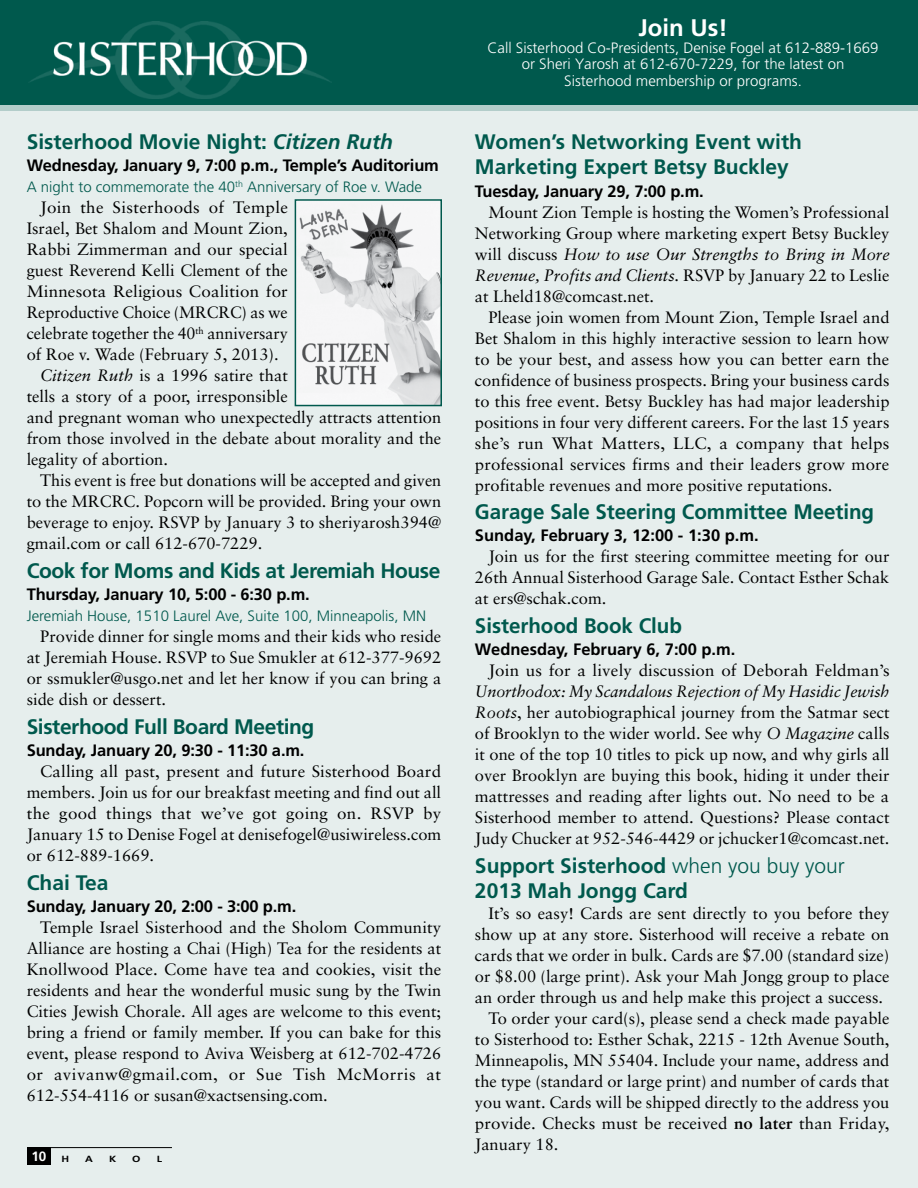
<style>
.page{position:relative;width:918px;height:1188px;background:#fff}
.page>*{position:absolute;margin:0;border:0;box-sizing:border-box;transform-origin:0 0}
.t1{font:700 24px "Frutiger LT Std";color:#fff}
.t2{font:700 21px/25.2px "Frutiger LT Std";letter-spacing:-.005em;color:#00594d}
.t3{font:16.5px/21px "Sabon";color:#000;text-align:justify}
.t4{font:700 16.5px "Frutiger LT Std";letter-spacing:-.01em;color:#000}
.t5{font:16.5px "Sabon";letter-spacing:.02em;color:#000}
.t6{font:300 15px/16.5px "Frutiger LT Std";color:#fff;text-align:center}
.t7{font:300 15px "Frutiger LT Std";color:#00594d}
.t8{font:700 13.5px "Frutiger LT Std";color:#fff}
.t9{font:700 8.85px "Frutiger LT Std";color:#000;scale:1.2 1}
.s1{font-style:italic}
.s2{font-size:8.85px;color:#000}
.s3{font-weight:300}
.s4{font-weight:700}
</style>
<div class="page">
<div style="left:0;top:102px;width:918px;height:1086px;background:#e6eeed"></div>
<hr style="left:50px;top:1147px;width:122px;height:1px;background:#000">
<div style="left:27px;top:1148px;width:24px;height:17px;background:#000"></div>
<div style="left:0;top:0;width:918px;height:108px;background:#00594d"></div>
<div style="left:0;top:105px;width:918px;height:6px;background:#b3cdca"></div>
<img style="left:30px;top:21px;width:302px;height:78px">
<img style="left:298px;top:202px;width:141px;height:201px">
<div style="left:295px;top:199px;width:147px;height:207px;border:2px solid #00594d"></div>
<p class="t2" style="left:27px;top:129px;width:368px">Sisterhood Movie Night: <span class="s1">Citizen Ruth</span></p>
<p class="t4" style="left:27px;top:156px;width:414px">Wednesday, January 9, 7:00 p.m., Temple’s Auditorium</p>
<p class="t7" style="left:27px;top:179px;width:397px">A night to commemorate the 40<sup>th</sup> Anniversary of Roe v. Wade</p>
<p class="t5" style="left:40px;top:198px;width:249px">Join the Sisterhoods of Temple</p>
<p class="t3" style="left:27px;top:218px;width:263px">Israel, Bet Shalom and Mount Zion,</p>
<p class="t3" style="left:27px;top:239px;width:263px">Rabbi Zimmerman and our special</p>
<p class="t3" style="left:27px;top:260px;width:263px">guest Reverend Kelli Clement of the</p>
<p class="t3" style="left:27px;top:281px;width:263px">Minnesota Religious Coalition for</p>
<p class="t3" style="left:27px;top:302px;width:263px">Reproductive Choice (MRCRC) as we</p>
<p class="t3" style="left:27px;top:323px;width:263px">celebrate together the 40<sup>th</sup> anniversary</p>
<p class="t3" style="left:27px;top:344px;width:253px">of Roe v. Wade (February 5, 2013).</p>
<p class="t3" style="left:40px;top:365px;width:249px"><span class="s1">Citizen Ruth</span> is a 1996 satire that</p>
<p class="t3" style="left:27px;top:386px;width:263px">tells a story of a poor, irresponsible</p>
<p class="t3" style="left:27px;top:407px;width:416px">and pregnant woman who unexpectedly attracts attention</p>
<p class="t3" style="left:27px;top:428px;width:416px">from those involved in the debate about morality and the</p>
<p class="t3" style="left:27px;top:449px;width:143px">legality of abortion.</p>
<p class="t3" style="left:40px;top:470px;width:403px">This event is free but donations will be accepted and given</p>
<p class="t3" style="left:27px;top:491px;width:416px">to the MRCRC. Popcorn will be provided. Bring your own</p>
<p class="t3" style="left:27px;top:512px;width:416px">beverage to enjoy. RSVP by January 3 to sheriyarosh394@</p>
<p class="t3" style="left:27px;top:533px;width:237px">gmail.com or call 612-670-7229.</p>
<p class="t2" style="left:27px;top:558px;width:415px">Cook for Moms and Kids at Jeremiah House</p>
<p class="t4" style="left:27px;top:585px;width:285px">Thursday, January 10, 5:00 - 6:30 p.m.</p>
<p class="t7" style="left:27px;top:608px;width:401px">Jeremiah House, 1510 Laurel Ave, Suite 100, Minneapolis, MN</p>
<p class="t3" style="left:27px;top:626px;width:416px;text-indent:13px">Provide dinner for single moms and their kids who reside at Jeremiah House. RSVP to Sue Smukler at 612-377-9692 or ssmukler@usgo.net and let her know if you can bring a side dish or dessert.</p>
<p class="t2" style="left:27px;top:714px;width:289px">Sisterhood Full Board Meeting</p>
<p class="t4" style="left:27px;top:741px;width:279px">Sunday, January 20, 9:30 - 11:30 a.m.</p>
<p class="t3" style="left:27px;top:761px;width:416px;text-indent:14px">Calling all past, present and future Sisterhood Board members. Join us for our breakfast meeting and find out all the good things that we’ve got going on. RSVP by January 15 to Denise Fogel at denisefogel@usiwireless.com or 612-889-1669.</p>
<p class="t2" style="left:27px;top:870px;width:83px">Chai Tea</p>
<p class="t4" style="left:27px;top:897px;width:271px">Sunday, January 20, 2:00 - 3:00 p.m.</p>
<p class="t3" style="left:27px;top:917px;width:416px;text-indent:14px">Temple Israel Sisterhood and the Sholom Community Alliance are hosting a Chai (High) Tea for the residents at Knollwood Place. Come have tea and cookies, visit the residents and hear the wonderful music sung by the Twin Cities Jewish Chorale. All ages are welcome to this event; bring a friend or family member. If you can bake for this event, please respond to Aviva Weisberg at 612-702-4726 or avivanw@gmail.com, or Sue Tish McMorris at 612-554-4116 or susan@xactsensing.com.</p>
<p class="t8" style="left:31px;top:1148px;width:39px">10 <span class="s2">h</span></p>
<p class="t9" style="left:85px;top:1153px;width:8px">a</p>
<p class="t9" style="left:109px;top:1153px;width:7px">k</p>
<p class="t9" style="left:132px;top:1153px;width:8px">o</p>
<p class="t9" style="left:157px;top:1153px;width:6px">l</p>
<h1 class="t1" style="left:638px;top:14px;width:91px">Join Us!</h1>
<p class="t6" style="left:488px;top:40px;width:392px">Call Sisterhood Co-Presidents, Denise Fogel at 612-889-1669 or Sheri Yarosh at 612-670-7229, for the latest on<br>Sisterhood membership or programs.</p>
<p class="t2" style="left:475px;top:129px;width:329px">Women’s Networking Event with<br>Marketing Expert Betsy Buckley</p>
<p class="t4" style="left:475px;top:181px;width:230px">Tuesday, January 29, 7:00 p.m.</p>
<p class="t3" style="left:475px;top:201px;width:416px;text-indent:13px">Mount Zion Temple is hosting the Women’s Professional Networking Group where marketing expert Betsy Buckley will discuss <span class="s1">How to use Our Strengths to Bring in More Revenue, Profits and Clients.</span> RSVP by January 22 to Leslie at Lheld18@comcast.net.</p>
<p class="t3" style="left:475px;top:306px;width:416px;text-indent:13px">Please join women from Mount Zion, Temple Israel and Bet Shalom in this highly interactive session to learn how to be your best, and assess how you can better earn the confidence of business prospects. Bring your business cards to this free event. Betsy Buckley has had major leadership positions in four very different careers. For the last 15 years she’s run What Matters, LLC, a company that helps professional services firms and their leaders grow more profitable revenues and more positive reputations.</p>
<p class="t2" style="left:475px;top:499px;width:401px">Garage Sale Steering Committee Meeting</p>
<p class="t4" style="left:475px;top:526px;width:285px">Sunday, February 3, 12:00 - 1:30 p.m.</p>
<p class="t3" style="left:475px;top:546px;width:416px;text-indent:14px">Join us for the first steering committee meeting for our 26th Annual Sisterhood Garage Sale. Contact Esther Schak at ers@schak.com.</p>
<p class="t2" style="left:475px;top:613px;width:208px">Sisterhood Book Club</p>
<p class="t4" style="left:475px;top:640px;width:262px">Wednesday, February 6, 7:00 p.m.</p>
<p class="t3" style="left:488px;top:660px;width:403px">Join us for a lively discussion of Deborah Feldman’s</p>
<p class="t3" style="left:475px;top:681px;width:416px"><span class="s1">Unorthodox: My Scandalous Rejection of My Hasidic Jewish Roots</span>, her autobiographical journey from the Satmar sect of Brooklyn to the wider world. See why <span class="s1">O Magazine</span> calls it one of the top 10 titles to pick up now, and why girls all over Brooklyn are buying this book, hiding it under their mattresses and reading after lights out. No need to be a Sisterhood member to attend. Questions? Please contact Judy Chucker at 952-546-4429 or jchucker1@comcast.net.</p>
<p class="t2" style="left:475px;top:853px;width:371px">Support Sisterhood <span class="s3">when you buy your<br></span>2013 Mah Jongg Card</p>
<p class="t3" style="left:488px;top:903px;width:402px">It’s so easy! Cards are sent directly to you before they</p>
<p class="t3" style="left:475px;top:924px;width:416px">show up at any store. Sisterhood will receive a rebate on</p>
<p class="t3" style="left:475px;top:945px;width:416px">cards that we order in bulk. Cards are $7.00 (standard size)</p>
<p class="t3" style="left:475px;top:966px;width:416px">or $8.00 (large print). Ask your Mah Jongg group to place</p>
<p class="t3" style="left:475px;top:987px;width:410px">an order through us and help make this project a success.</p>
<p class="t3" style="left:488px;top:1008px;width:403px">To order your card(s), please send a check made payable</p>
<p class="t3" style="left:475px;top:1029px;width:416px">to Sisterhood to: Esther Schak, 2215 - 12th Avenue South,</p>
<p class="t3" style="left:475px;top:1050px;width:416px">Minneapolis, MN 55404. Include your name, address and</p>
<p class="t3" style="left:475px;top:1071px;width:416px">the type (standard or large print) and number of cards that</p>
<p class="t3" style="left:475px;top:1092px;width:416px">you want. Cards will be shipped directly to the address you</p>
<p class="t3" style="left:475px;top:1113px;width:416px">provide. Checks must be received <span class="s4">no later</span> than Friday,</p>
<p class="t3" style="left:475px;top:1134px;width:85px">January 18.</p>
</div>
